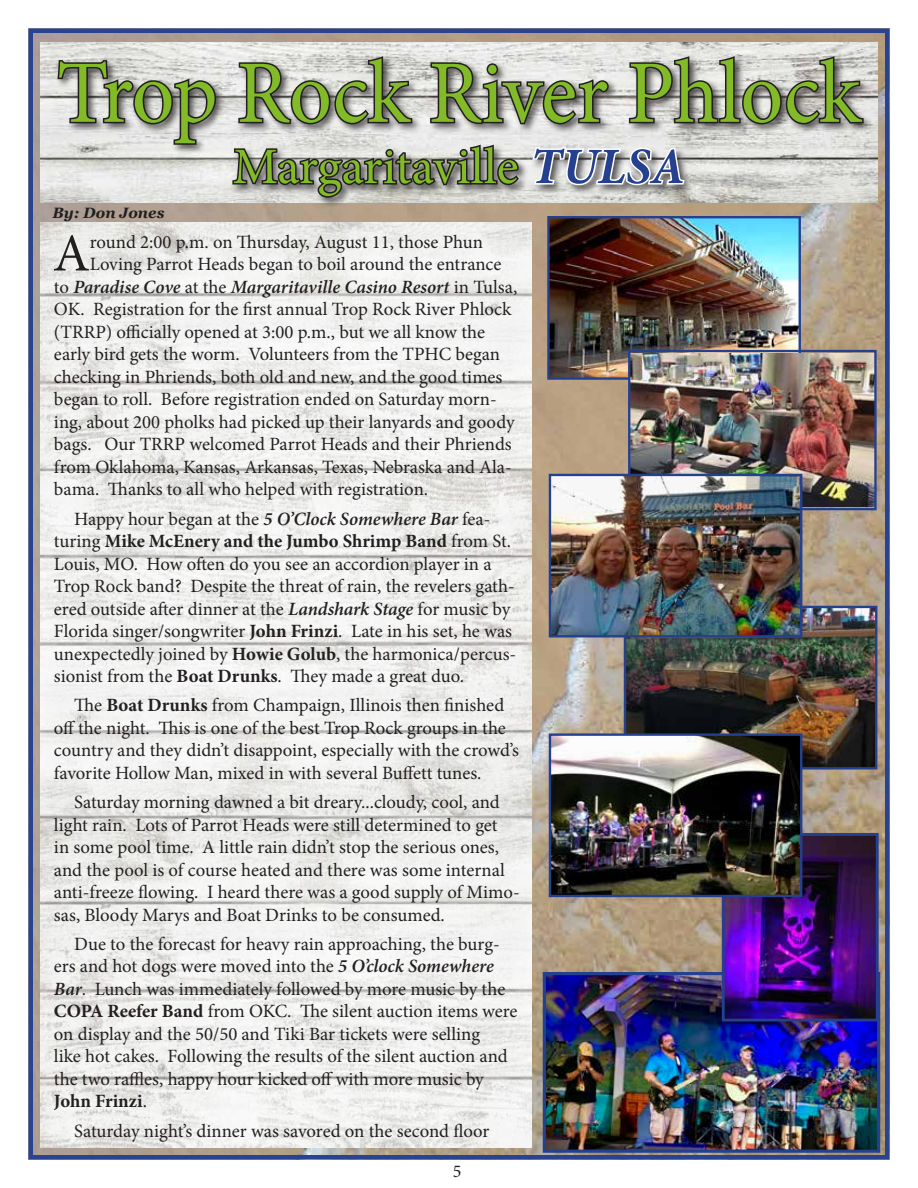
<style>
.page{position:relative;width:918px;height:1188px;background:#fff}
.page>*{position:absolute;margin:0;border:0;box-sizing:border-box;transform-origin:0 0}
.t1{font:89.25px "Minion Pro";letter-spacing:-.005em;color:#82bb27;scale:.94 1}
.t2{font:53.4px "Minion Pro";color:#231f20}
.t3{font:51px "Minion Pro";color:#82bb27}
.t4{font:18.75px/22.5px "Minion Pro";letter-spacing:-.005em;color:#231f20}
.t5{font:italic 600 18.75px "Minion Pro";letter-spacing:-.005em;color:#231f20}
.t6{font:18px "Minion Pro";color:#231f20}
.t7{font:italic 700 15px "Georgia";color:#231f20}
.s1{font-weight:700;font-style:italic;color:#25408f}
.s2{font-weight:400;font-style:normal}
.s3{font-weight:600;font-style:italic}
.s4{font-weight:700}
</style>
<div class="page">
<img style="left:33px;top:33px;width:852px;height:1122px">
<div style="left:28px;top:28px;width:862px;height:1132px;border:4px solid #294391"></div>
<img style="left:40px;top:42px;width:837px;height:160px">
<div style="left:56px;top:54px;width:818px;height:155px;background:#231f20;opacity:.75"></div>
<svg style="left:56px;top:59px;width:162px;height:87px;background:#a1a09e"></svg>
<svg style="left:237px;top:54px;width:177px;height:72px;background:#949391"></svg>
<svg style="left:429px;top:60px;width:181px;height:66px;background:#908f8e"></svg>
<svg style="left:627px;top:54px;width:238px;height:72px;background:#8d8c89"></svg>
<svg style="left:231px;top:142px;width:290px;height:80px;background:#9a948d"></svg>
<svg style="left:530px;top:144px;width:156px;height:43px"></svg>
<img style="left:550px;top:219px;width:248px;height:158px">
<div style="left:547px;top:216px;width:254px;height:164px;border:2px solid #25408f"></div>
<img style="left:627px;top:609px;width:247px;height:158px">
<div style="left:624px;top:606px;width:253px;height:164px;border:2px solid #25408f"></div>
<img style="left:547px;top:976px;width:329px;height:173px">
<div style="left:543px;top:972px;width:337px;height:181px;border:3px solid #25408f"></div>
<img style="left:726px;top:837px;width:149px;height:180px">
<div style="left:722px;top:833px;width:157px;height:188px;border:3px solid #25408f"></div>
<img style="left:631px;top:354px;width:243px;height:153px">
<div style="left:628px;top:350px;width:249px;height:160px;border:2px solid #25408f"></div>
<img style="left:552px;top:477px;width:247px;height:158px">
<div style="left:549px;top:474px;width:253px;height:164px;border:2px solid #25408f"></div>
<img style="left:552px;top:736px;width:247px;height:158px">
<div style="left:549px;top:733px;width:253px;height:164px;border:2px solid #25408f"></div>
<img style="left:40px;top:222px;width:491px;height:926px">
<h1 class="t1" style="left:57px;top:34px;width:857px">Trop Rock River Phlock</h1>
<h3 class="t3" style="left:233px;top:133px;width:454px">Margaritaville <span class="s1">TULSA</span></h3>
<h2 class="t2" style="left:53px;top:218px;width:38px">A</h2>
<p class="t4" style="left:90px;top:231px;width:395px">round 2:00 p.m. on Thursday, August 11, those Phun</p>
<p class="t7" style="left:53px;top:203px;width:113px">By: Don Jones</p>
<p class="t4" style="left:90px;top:253px;width:413px">Loving Parrot Heads began to boil around the entrance</p>
<p class="t5" style="left:54px;top:274px;width:465px"><span class="s2">to</span> Paradise Cove <span class="s2">at the</span> Margaritaville Casino Resort <span class="s2">in Tulsa,</span></p>
<p class="t4" style="left:54px;top:298px;width:459px">OK. Registration for the first annual Trop Rock River Phlock</p>
<p class="t4" style="left:54px;top:321px;width:433px">(TRRP) officially opened at 3:00 p.m., but we all know the</p>
<p class="t4" style="left:54px;top:343px;width:448px">early bird gets the worm. Volunteers from the TPHC began</p>
<p class="t4" style="left:54px;top:366px;width:450px">checking in Phriends, both old and new, and the good times</p>
<p class="t4" style="left:54px;top:388px;width:444px">began to roll. Before registration ended on Saturday morn-</p>
<p class="t4" style="left:54px;top:411px;width:462px">ing, about 200 pholks had picked up their lanyards and goody</p>
<p class="t4" style="left:54px;top:433px;width:459px">bags. Our TRRP welcomed Parrot Heads and their Phriends</p>
<p class="t4" style="left:54px;top:456px;width:459px">from Oklahoma, Kansas, Arkansas, Texas, Nebraska and Ala-</p>
<p class="t4" style="left:54px;top:478px;width:376px">bama. Thanks to all who helped with registration.</p>
<p class="t4" style="left:54px;top:508px;width:464px;text-indent:20px">Happy hour began at the <span class="s3">5 O’Clock Somewhere Bar</span> fea&shy;turing <span class="s4">Mike McEnery and the Jumbo Shrimp Band</span> from St.<br>Louis, MO. How often do you see an accordion player in a Trop Rock band? Despite the threat of rain, the revelers gath&shy;ered outside after dinner at the <span class="s3">Landshark Stage</span> for music by Florida singer/songwriter <span class="s4">John Frinzi</span>. Late in his set, he was unexpectedly joined by <span class="s4">Howie Golub</span>, the harmonica/percus&shy;sionist from the <span class="s4">Boat Drunks</span>. They made a great duo.</p>
<p class="t4" style="left:54px;top:694px;width:466px;text-indent:20px">The <span class="s4">Boat Drunks</span> from Champaign, Illinois then finished off the night. This is one of the best Trop Rock groups in the country and they didn’t disappoint, especially with the crowd’s favorite Hollow Man, mixed in with several Buffett tunes.</p>
<p class="t4" style="left:54px;top:791px;width:467px;text-indent:20px">Saturday morning dawned a bit dreary...cloudy, cool, and light rain. Lots of Parrot Heads were still determined to get<br>in some pool time. A little rain didn’t stop the serious ones, and the pool is of course heated and there was some internal anti-freeze flowing. I heard there was a good supply of Mimo&shy;sas, Bloody Marys and Boat Drinks to be consumed.</p>
<p class="t4" style="left:54px;top:933px;width:465px;text-indent:20px">Due to the forecast for heavy rain approaching, the burg&shy;ers and hot dogs were moved into the <span class="s3">5 O’clock Somewhere Bar</span>. Lunch was immediately followed by more music by the <span class="s4">COPA Reefer Band</span> from OKC. The silent auction items were on display and the 50/50 and Tiki Bar tickets were selling<br>like hot cakes. Following the results of the silent auction and the two raffles, happy hour kicked off with more music by <span class="s4">John Frinzi</span>.</p>
<p class="t4" style="left:74px;top:1120px;width:417px">Saturday night’s dinner was savored on the second floor</p>
<p class="t6" style="left:453px;top:1159px;width:10px">5</p>
</div>
